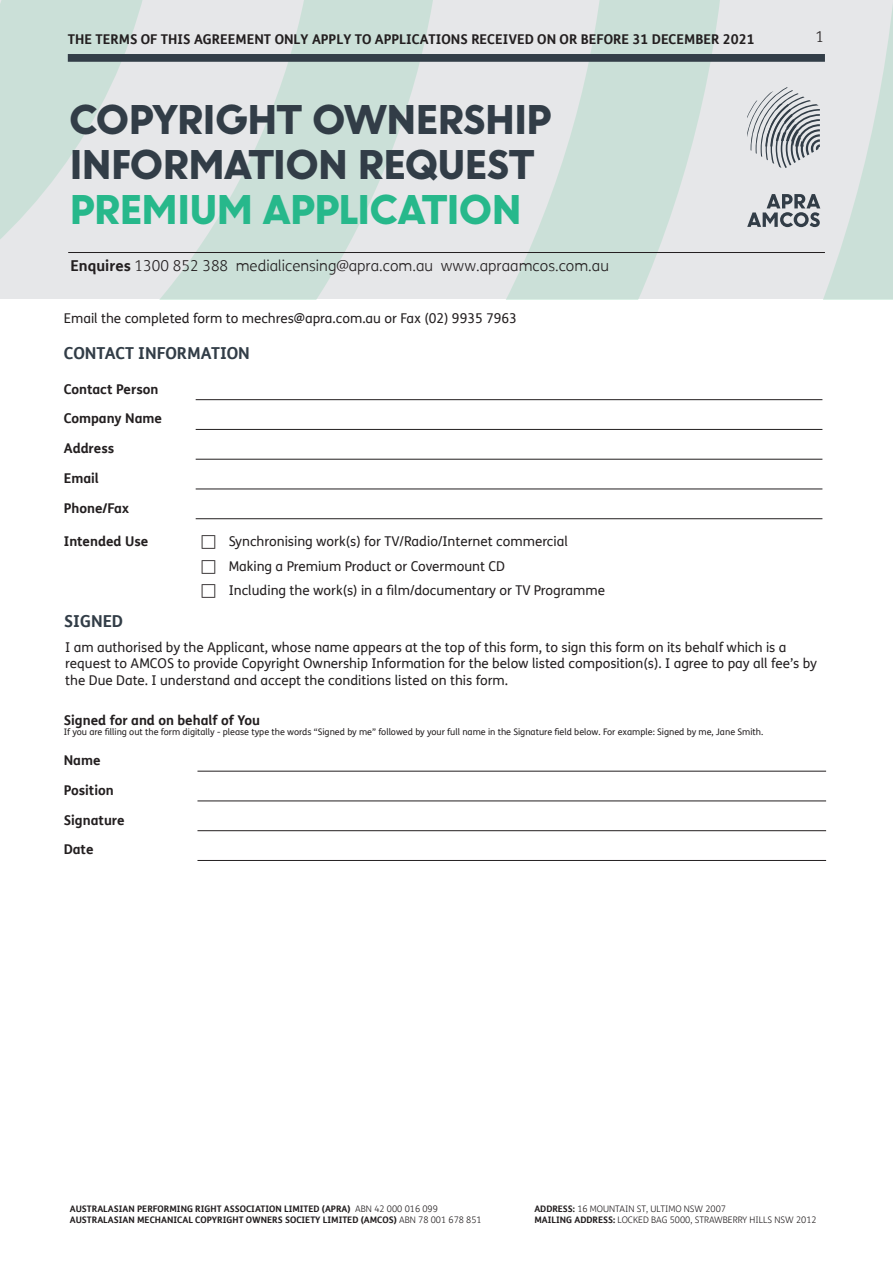
<style>
.page{position:relative;width:893px;height:1263px;background:#fff}
.page>*{position:absolute;margin:0;border:0;box-sizing:border-box;transform-origin:0 0}
.t1{font:900 37.5px/45px "U8";color:#323d47}
.t2{font:900 37.5px "U8";color:#27b88b}
.t3{font:700 16.5px "FS Me";color:#323d47}
.t4{font:300 15px "FS Me";color:#231f20}
.t5{font:13.5px/16.2px "FS Me";color:#231f20}
.t6{font:700 13.5px "FS Me";color:#231f20}
.t7{font:9px "FS Me";color:#231f20}
.t8{font:700 9px/10.8px "FS Me";color:#231f20}
.t9{font:300 9px/10.8px "FS Me";color:#231f20}
.s1{font-style:inherit}
.s2{font-weight:700}
.s3{font-weight:300}
</style>
<div class="page">
<svg style="left:0;top:0;width:893px;height:299px;background:#dae4e1"></svg>
<svg style="left:747px;top:194px;width:73px;height:33px;background:#9ea3a8"></svg>
<svg style="left:747px;top:87px;width:73px;height:81px;background:#babec2"></svg>
<hr style="left:68px;top:252px;width:757px;height:1px;background:#231f20">
<div style="left:68px;top:54px;width:757px;height:8px;background:#323d47"></div>
<hr style="left:197px;top:771px;width:629px;height:1px;background:#231f20">
<hr style="left:197px;top:800px;width:629px;height:1px;background:#231f20">
<hr style="left:197px;top:830px;width:629px;height:1px;background:#231f20">
<hr style="left:197px;top:860px;width:629px;height:1px;background:#231f20">
<hr style="left:196px;top:399px;width:626px;height:1px;background:#231f20">
<hr style="left:196px;top:429px;width:626px;height:1px;background:#231f20">
<hr style="left:196px;top:459px;width:626px;height:1px;background:#231f20">
<hr style="left:196px;top:489px;width:626px;height:1px;background:#231f20">
<hr style="left:196px;top:518px;width:626px;height:1px;background:#231f20">
<p class="t6" style="left:68px;top:29px;width:688px">THE TERMS OF THIS AGREEMENT ONLY APPLY TO APPLICATIONS RECEIVED ON OR BEFORE 31 DECEMBER 202<span class="s1">1</span></p>
<h1 class="t1" style="left:70px;top:94px;width:483px">COPYRIGHT OWNERSHIP<br>INFORMATION REQUEST</h1>
<h1 class="t2" style="left:70px;top:180px;width:453px">PREMIUM APPLICATION</h1>
<p class="t4" style="left:70px;top:256px;width:540px"><span class="s2">Enquires</span> 1300 852 388 medialicensing@apra.com.au www.apraamcos.com.au</p>
<p class="t5" style="left:64px;top:310px;width:455px">Email the completed form to mechres@apra.com.au or Fax (02) 9935 7963</p>
<p class="t3" style="left:64px;top:341px;width:188px">CONTACT INFORMATION</p>
<p class="t6" style="left:64px;top:378px;width:96px">Contact Person</p>
<p class="t6" style="left:64px;top:408px;width:100px">Company Name</p>
<p class="t6" style="left:64px;top:438px;width:52px">Address</p>
<p class="t6" style="left:64px;top:468px;width:37px">Email</p>
<p class="t6" style="left:64px;top:497px;width:67px">Phone/Fax</p>
<p class="t6" style="left:64px;top:531px;width:86px">Intended Use</p>
<p class="t5" style="left:229px;top:528px;width:378px;line-height:24.8px">Synchronising work(s) for TV/Radio/Internet commercial<br>Making a Premium Product or Covermount CD<br>Including the work(s) in a film/documentary or TV Programme</p>
<p class="t4" style="left:816px;top:27px;width:10px">1</p>
<p class="t3" style="left:64px;top:608px;width:60px">SIGNED</p>
<p class="t5" style="left:65px;top:639px;width:753px">I am authorised by the Applicant, whose name appears at the top of this form, to sign this form on its behalf which is a request to AMCOS to provide Copyright Ownership Information for the below listed composition(s). I agree to pay all fee’s by the Due Date. I understand and accept the conditions listed on this form.</p>
<p class="t6" style="left:64px;top:709px;width:198px">Signed for and on behalf of You</p>
<p class="t7" style="left:64px;top:726px;width:701px">If you are filling out the form digitally - please type the words “Signed by me” followed by your full name in the Signature field below. For example: Signed by me, Jane Smith.</p>
<p class="t6" style="left:64px;top:750px;width:38px">Name</p>
<p class="t6" style="left:64px;top:780px;width:51px">Position</p>
<p class="t6" style="left:64px;top:809px;width:62px">Signature</p>
<p class="t6" style="left:64px;top:839px;width:31px">Date</p>
<p class="t8" style="left:70px;top:1203px;width:413px">AUSTRALASIAN PERFORMING RIGHT ASSOCIATION LIMITED (APRA) <span class="s3">ABN 42 000 016 099<br></span>AUSTRALASIAN MECHANICAL COPYRIGHT OWNERS SOCIETY LIMITED (AMCOS) <span class="s3">ABN 78 001 678 851</span></p>
<p class="t9" style="left:534px;top:1203px;width:284px"><span class="s2">ADDRESS:</span> 16 MOUNTAIN ST, ULTIMO NSW 2007<br><span class="s2">MAILING ADDRESS:</span> LOCKED BAG 5000, STRAWBERRY HILLS NSW 2012</p>
</div>
